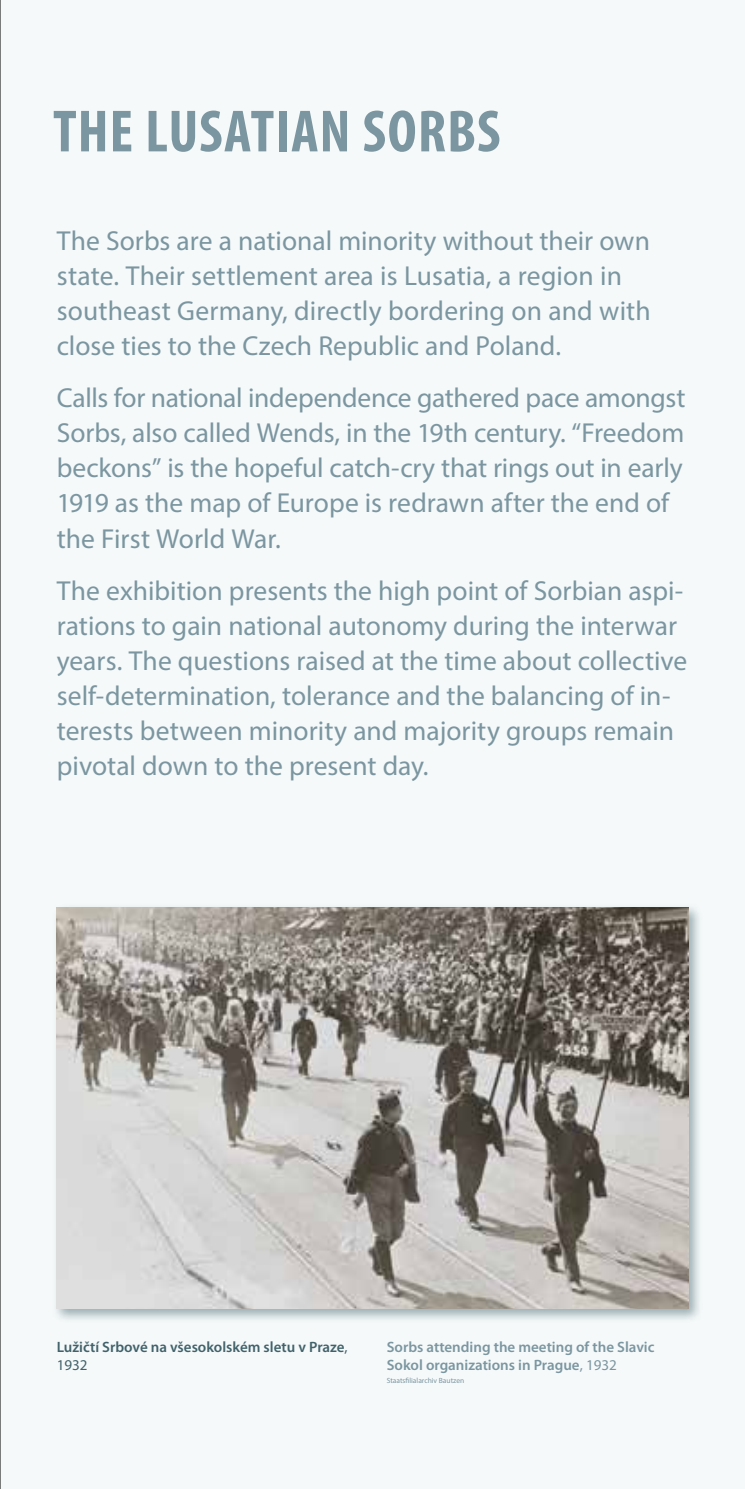
<style>
.page{position:relative;width:745px;height:1489px;background:#fff}
.page>*{position:absolute;margin:0;border:0;box-sizing:border-box;transform-origin:0 0}
.t1{font:700 condensed 60px "Myriad Pro";letter-spacing:.015em;color:#7b96a0}
.t2{font:27.5px/35px "Myriad Pro";color:#7b96a0}
.t3{font:600 15px/18px "Myriad Pro";color:#7b96a0}
.t4{font:600 15px/18px "Myriad Pro";color:#41626b}
.t5{font:7.5px "Myriad Pro";color:#7b96a0}
.s1{font-weight:400}
</style>
<div class="page">
<div style="left:0;top:0;width:744px;height:1488px;background:#f5f9fa"></div>
<hr style="left:0;top:0;width:1px;height:1488px;background:#000">
<div style="left:52px;top:902px;width:650px;height:420px;background:#41626b;opacity:.5"></div>
<img style="left:57px;top:907px;width:630px;height:401px">
<h1 class="t1" style="left:53px;top:98px;width:449px">THE LUSATIAN SORBS</h1>
<p class="t2" style="left:57px;top:223px;width:595px">The Sorbs are a national minority without their own state. Their settlement area is Lusatia, a region in southeast Germany, directly bordering on and with close ties to the Czech Republic and Poland.</p>
<p class="t2" style="left:57px;top:380px;width:629px">Calls for national independence gathered pace amongst Sorbs, also called Wends, in the 19th century. “Freedom beckons” is the hopeful catch-cry that rings out in early 1919 as the map of Europe is redrawn after the end of the First World War.</p>
<p class="t2" style="left:57px;top:573px;width:631px">The exhibition presents the high point of Sorbian aspi&shy;rations to gain national autonomy during the interwar years. The questions raised at the time about collective self-determination, tolerance and the balancing of in&shy;terests between minority and majority groups remain pivotal down to the present day.</p>
<p class="t4" style="left:57px;top:1337px;width:292px">Lužičtí Srbové na všesokolském sletu v Praze<span class="s1">,<br>1932</span></p>
<p class="t3" style="left:386px;top:1337px;width:269px">Sorbs attending the meeting of the Slavic<br>Sokol organizations in Prague<span class="s1">, 1932</span></p>
<p class="t5" style="left:386px;top:1375px;width:79px">Staatsfilialarchiv Bautzen</p>
</div>
